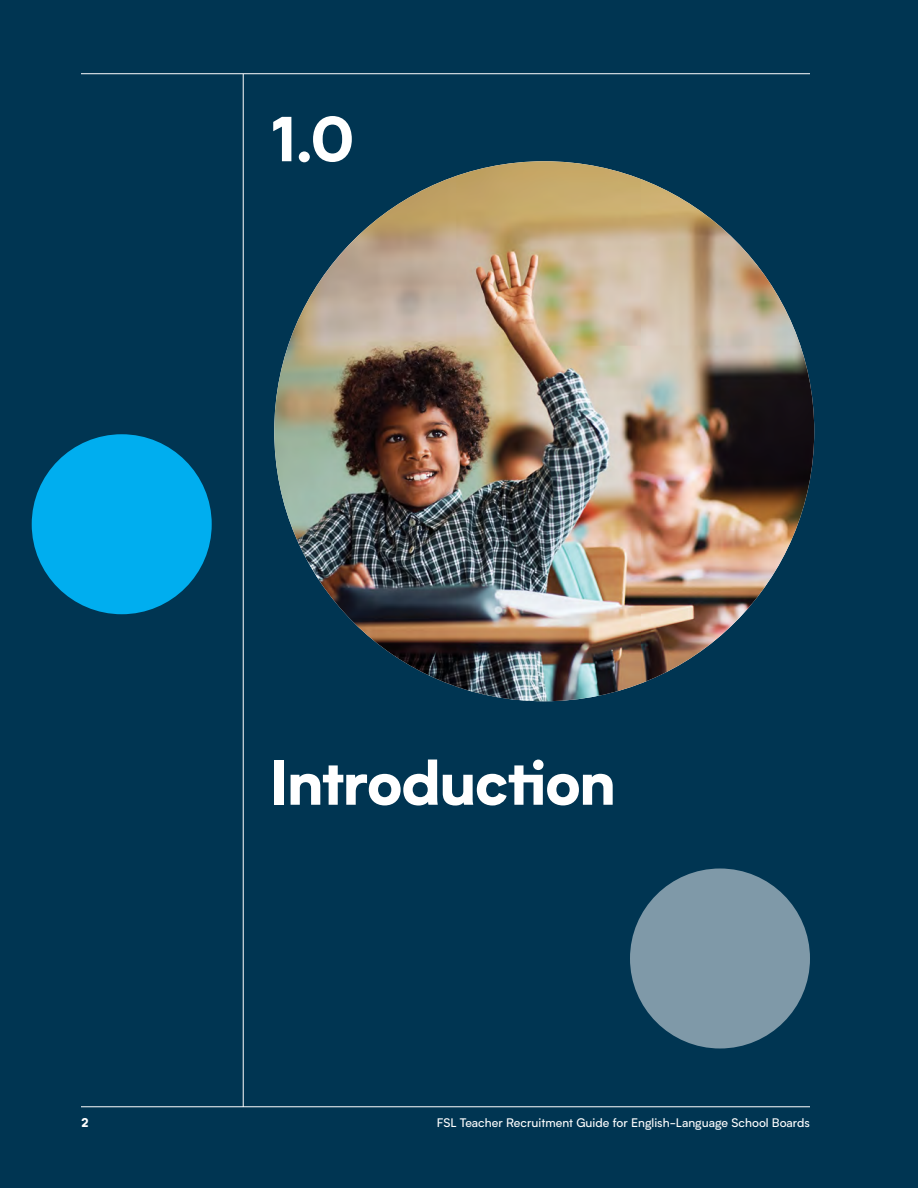
<style>
.page{position:relative;width:918px;height:1188px;background:#003552}
.page>*{position:absolute;margin:0;border:0;box-sizing:border-box;transform-origin:0 0}
.t1{font:900 60px "Biotif";letter-spacing:-.02em;color:#fff}
.t2{font:12px "Biotif";color:#fff}
.t3{font:900 12px "Biotif";color:#fff}
</style>
<div class="page">
<hr style="left:81px;top:73px;width:729px;height:1px;background:#fff">
<hr style="left:243px;top:74px;width:1px;height:1033px;background:#fff">
<hr style="left:81px;top:1107px;width:729px;height:1px;background:#fff">
<img style="left:274px;top:161px;width:540px;height:540px;border-radius:270px">
<div style="left:32px;top:434px;width:180px;height:180px;background:#00aeef;border-radius:50%"></div>
<div style="left:630px;top:868px;width:180px;height:180px;background:#7f99a8;border-radius:50%"></div>
<h1 class="t1" style="left:270px;top:93px;width:87px">1.0</h1>
<h1 class="t1" style="left:270px;top:736px;width:347px">Introduction</h1>
<p class="t3" style="left:81px;top:1113px;width:9px">2</p>
<p class="t2" style="left:437px;top:1114px;width:375px">FSL Teacher Recruitment Guide for English-Language School Boards</p>
</div>
